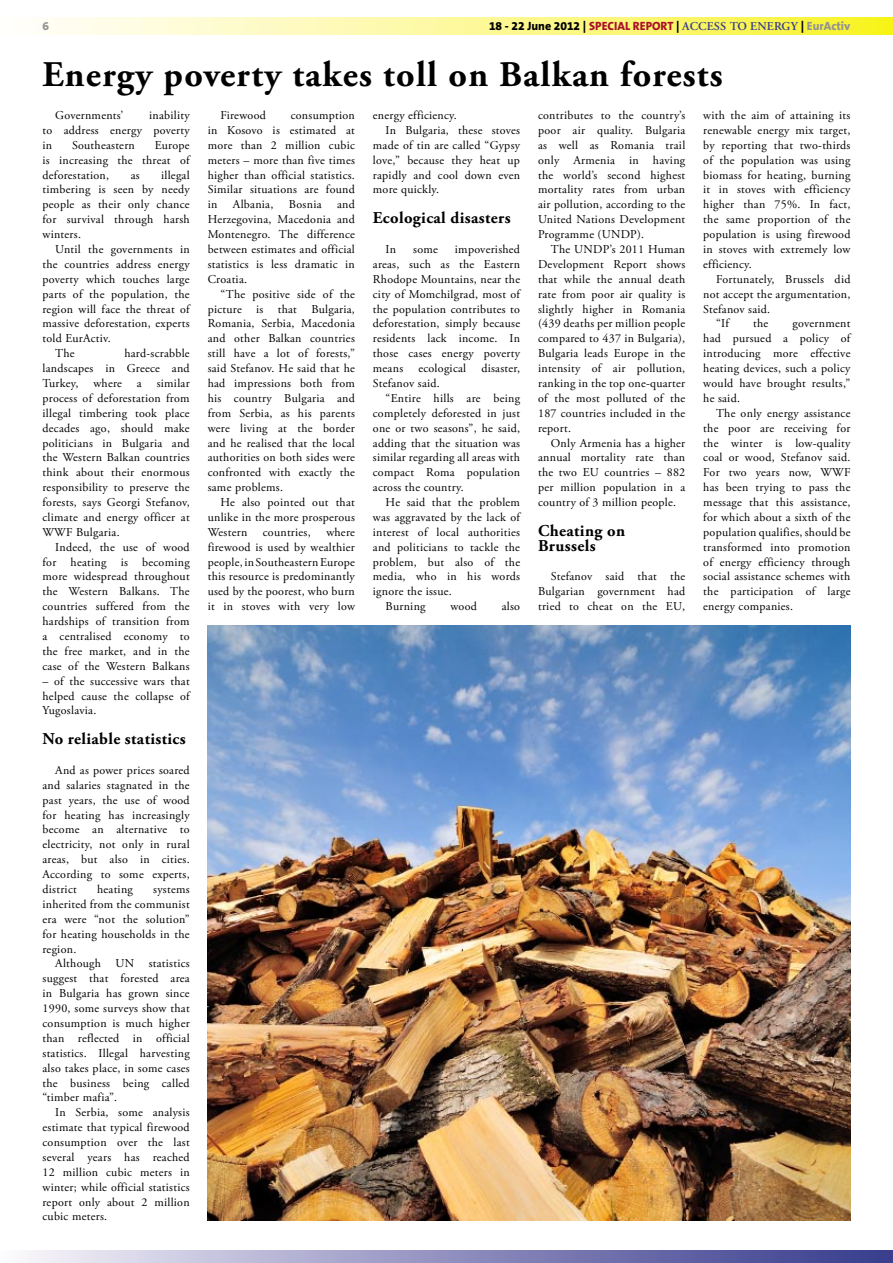
<style>
.page{position:relative;width:893px;height:1263px;background:#fff}
.page>*{position:absolute;margin:0;border:0;box-sizing:border-box;transform-origin:0 0}
.titre_-_1{font:700 36px "Adobe Garamond Pro";letter-spacing:.035em;color:#000}
.titre_-_2{font:700 16.5px/14.9px "Adobe Garamond Pro";letter-spacing:.025em;color:#000}
.txt_-_courant{font:12px/14.9px "Adobe Garamond Pro";letter-spacing:.025em;color:#000;text-align:justify}
.t1{font:800 12px "The Sans B8";color:#000}
.t2{font:800 12px "The Sans B8";color:#939393}
.s1{color:#a9122a}
.s2{font-family:"Adobe Garamond Pro";font-weight:600;color:#3a3d8c}
.s3{color:#939393}
</style>
<div class="page">
<svg style="left:45px;top:18px;width:847px;height:17px;background:#fcf895"></svg>
<svg style="left:27px;top:1250px;width:865px;height:13px;background:#9191c0"></svg>
<svg style="left:892px;top:18px;width:1px;height:17px"></svg>
<svg style="left:892px;top:1250px;width:1px;height:13px"></svg>
<img style="left:207px;top:625px;width:643px;height:595px">
<p class="t2" style="left:43px;top:20px;width:8px">6</p>
<p class="t1" style="left:489px;top:20px;width:363px">18 - 22 June 2012 | <span class="s1">SPECIAL REPORT</span> | <span class="s2">ACCESS TO ENERGY</span> | <span class="s3">EurActiv</span></p>
<p class="titre_-_1" style="left:43px;top:53px;width:682px">Energy poverty takes toll on Balkan forests</p>
<p class="txt_-_courant" style="left:43px;top:108px;width:149px;text-indent:107px">inability to address energy poverty in</p>
<p class="txt_-_courant" style="left:55px;top:108px;width:70px">Governments’</p>
<p class="txt_-_courant" style="left:72px;top:138px;width:64px">Southeastern</p>
<p class="txt_-_courant" style="left:43px;top:138px;width:149px;text-indent:112px">Europe is increasing the threat of deforestation,</p>
<p class="txt_-_courant" style="left:43px;top:168px;width:149px;text-indent:119px">illegal timbering is seen by needy people as their only chance for survival through harsh winters.</p>
<p class="txt_-_courant" style="left:43px;top:242px;width:149px;text-indent:13px">Until the governments in the countries address energy poverty which touches large parts of the population, the region will face the threat of massive deforestation, experts told EurActiv.</p>
<p class="txt_-_courant" style="left:55px;top:346px;width:21px">The</p>
<p class="txt_-_courant" style="left:131px;top:168px;width:10px">as</p>
<p class="txt_-_courant" style="left:43px;top:346px;width:149px;text-indent:82px">hard-scrabble landscapes in Greece and Turkey, where a similar process of deforestation from illegal timbering took place decades ago, should make politicians in Bulgaria and the Western Balkan countries think about their enormous responsibility to preserve the forests, says Georgi Stefanov, climate and energy officer at WWF Bulgaria.</p>
<p class="txt_-_courant" style="left:43px;top:540px;width:149px;text-indent:13px">Indeed, the use of wood for heating is becoming more widespread throughout the Western Balkans. The countries suffered from the hardships of transition from a centralised economy to the free market, and in the case of the Western Balkans</p>
<p class="txt_-_courant" style="left:43px;top:674px;width:149px">– of the successive wars that helped cause the collapse of Yugoslavia.</p>
<p class="titre_-_2" style="left:43px;top:732px;width:145px">No reliable statistics</p>
<p class="txt_-_courant" style="left:43px;top:763px;width:149px;text-indent:13px">And as power prices soared and salaries stagnated in the past years, the use of wood for heating has increasingly become an alternative to electricity, not only in rural areas, but also in cities.<br>According to some experts, district</p>
<p class="txt_-_courant" style="left:97px;top:882px;width:37px">heating</p>
<p class="txt_-_courant" style="left:43px;top:882px;width:149px;text-indent:111px">systems inherited from the communist era were “not the solution” for heating households in the region.</p>
<p class="txt_-_courant" style="left:43px;top:957px;width:149px;text-indent:13px">Although UN statistics suggest that forested area in Bulgaria has grown since 1990, some surveys show that consumption is much higher than reflected in official statistics. Illegal harvesting also takes place, in some cases the business being called “timber mafia”.</p>
<p class="txt_-_courant" style="left:43px;top:1105px;width:149px;text-indent:13px">In Serbia, some analysis estimate that typical firewood consumption over the last several years has reached 12 million cubic meters in winter; while official statistics report only about 2 million cubic meters.</p>
<p class="txt_-_courant" style="left:220px;top:108px;width:47px">Firewood</p>
<p class="txt_-_courant" style="left:208px;top:108px;width:149px;text-indent:83px">consumption in Kosovo is estimated at more than 2 million cubic meters – more than five times higher than official statistics.<br>Similar situations are found in</p>
<p class="txt_-_courant" style="left:208px;top:198px;width:149px;text-indent:129px">and Herzegovina, Macedonia and Montenegro. The difference between estimates and official statistics is less dramatic in Croatia.</p>
<p class="txt_-_courant" style="left:208px;top:287px;width:149px;text-indent:13px">“The positive side of the picture is that Bulgaria, Romania, Serbia, Macedonia and other Balkan countries still have a lot of forests,” said Stefanov. He said that he had impressions both from his country Bulgaria and from Serbia, as his parents were living at the border and he realised that the local authorities on both sides were confronted with exactly the same problems.</p>
<p class="txt_-_courant" style="left:208px;top:495px;width:149px;text-indent:13px">He also pointed out that unlike in the more prosperous Western</p>
<p class="txt_-_courant" style="left:233px;top:198px;width:42px">Albania,</p>
<p class="txt_-_courant" style="left:289px;top:198px;width:34px">Bosnia</p>
<p class="txt_-_courant" style="left:208px;top:525px;width:149px;text-indent:119px">where firewood is used by wealthier people, in Southeastern Europe this resource is predominantly used by the poorest, who burn it in stoves with very low</p>
<p class="txt_-_courant" style="left:263px;top:525px;width:49px">countries,</p>
<p class="txt_-_courant" style="left:373px;top:108px;width:85px">energy efficiency.</p>
<p class="txt_-_courant" style="left:373px;top:123px;width:149px;text-indent:13px">In Bulgaria, these stoves made of tin are called “Gypsy love,” because they heat up rapidly and cool down even more quickly.</p>
<p class="titre_-_2" style="left:373px;top:211px;width:139px">Ecological disasters</p>
<p class="txt_-_courant" style="left:386px;top:242px;width:12px">In</p>
<p class="txt_-_courant" style="left:413px;top:242px;width:26px">some</p>
<p class="txt_-_courant" style="left:373px;top:242px;width:149px;text-indent:82px">impoverished areas, such as the Eastern Rhodope Mountains, near the city of Momchilgrad, most of the population contributes to deforestation, simply because residents lack income. In those cases energy poverty means</p>
<p class="txt_-_courant" style="left:418px;top:361px;width:49px">ecological</p>
<p class="txt_-_courant" style="left:481px;top:361px;width:40px">disaster,</p>
<p class="txt_-_courant" style="left:373px;top:376px;width:68px">Stefanov said.</p>
<p class="txt_-_courant" style="left:373px;top:391px;width:149px;text-indent:13px">“Entire hills are being completely deforested in just one or two seasons”, he said, adding that the situation was similar regarding all areas with compact Roma population across the country.</p>
<p class="txt_-_courant" style="left:373px;top:495px;width:149px;text-indent:13px">He said that the problem was aggravated by the lack of interest of local authorities and politicians to tackle the problem, but also of the media, who in his words ignore the issue.</p>
<p class="txt_-_courant" style="left:386px;top:599px;width:41px">Burning</p>
<p class="txt_-_courant" style="left:450px;top:599px;width:28px">wood</p>
<p class="txt_-_courant" style="left:502px;top:599px;width:20px">also</p>
<p class="txt_-_courant" style="left:538px;top:108px;width:149px">contributes to the country’s poor air quality. Bulgaria as well as Romania trail only Armenia in having the world’s second highest mortality rates from urban air pollution, according to the United Nations Development Programme (UNDP).</p>
<p class="txt_-_courant" style="left:538px;top:242px;width:149px;text-indent:13px">The UNDP’s 2011 Human Development Report shows that while the annual death rate from poor air quality is slightly higher in Romania (439 deaths per million people compared to 437 in Bulgaria), Bulgaria leads Europe in the intensity of air pollution, ranking in the top one-quarter of the most polluted of the 187 countries included in the report.</p>
<p class="txt_-_courant" style="left:538px;top:436px;width:149px;text-indent:13px">Only Armenia has a higher annual mortality rate than the two EU countries – 882 per million population in a country of 3 million people.</p>
<p class="titre_-_2" style="left:538px;top:523px;width:89px">Cheating on<br>Brussels</p>
<p class="txt_-_courant" style="left:538px;top:570px;width:149px;text-indent:13px">Stefanov said that the Bulgarian government had tried to cheat on the EU,</p>
<p class="txt_-_courant" style="left:703px;top:108px;width:149px">with the aim of attaining its renewable energy mix target, by reporting that two-thirds of the population was using biomass for heating, burning it in stoves with efficiency higher than 75%. In fact, the same proportion of the population is using firewood in stoves with extremely low efficiency.</p>
<p class="txt_-_courant" style="left:703px;top:272px;width:149px;text-indent:13px">Fortunately, Brussels did not accept the argumentation, Stefanov said.</p>
<p class="txt_-_courant" style="left:716px;top:317px;width:14px">“If</p>
<p class="txt_-_courant" style="left:753px;top:317px;width:17px">the</p>
<p class="txt_-_courant" style="left:703px;top:317px;width:149px;text-indent:89px">government had pursued a policy of introducing more effective heating devices, such a policy would have brought results,” he said.</p>
<p class="txt_-_courant" style="left:703px;top:406px;width:149px;text-indent:13px">The only energy assistance the poor are receiving for the winter is low-quality coal or wood, Stefanov said.<br>For two years now, WWF has been trying to pass the message that this assistance, for which about a sixth of the population qualifies, should be transformed into promotion of energy efficiency through social assistance schemes with the participation of large energy companies.</p>
</div>
